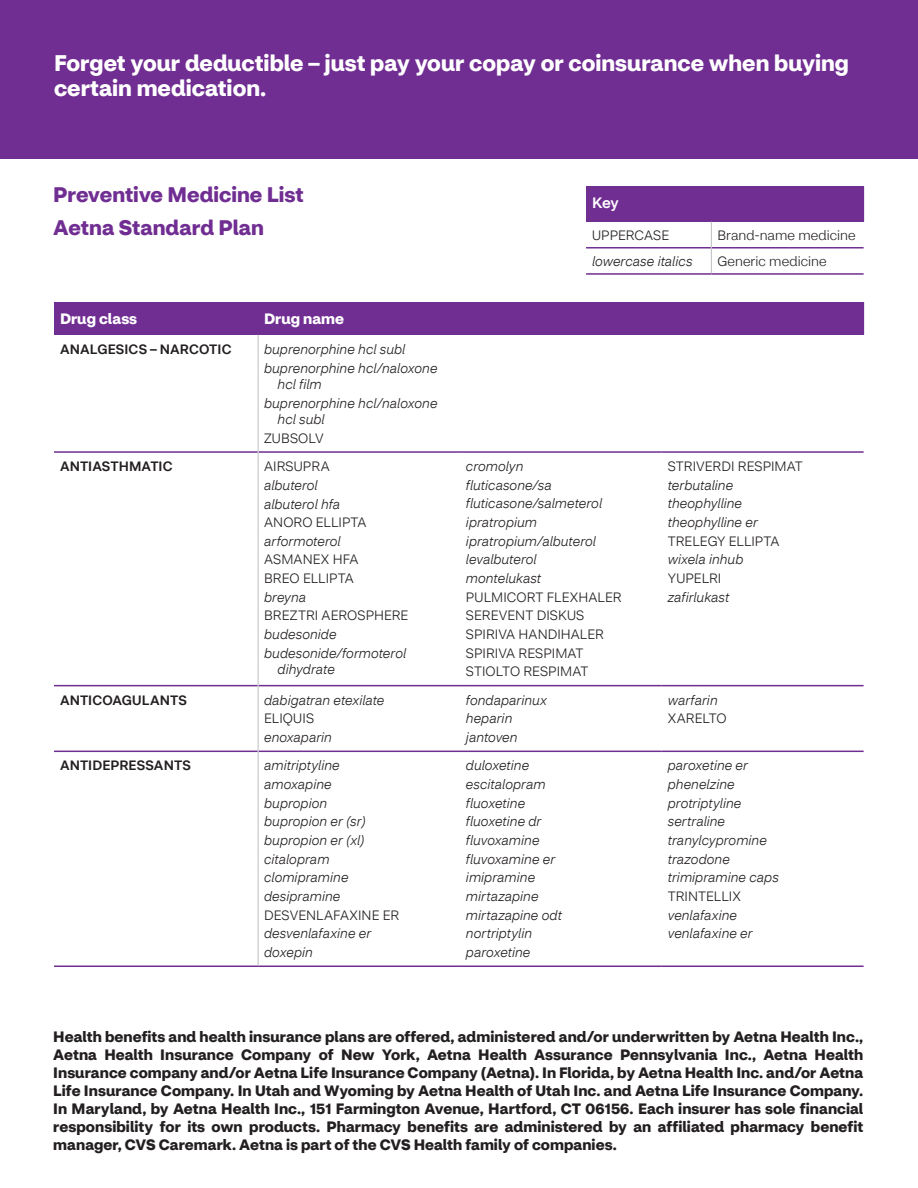
<style>
.page{position:relative;width:918px;height:1188px;background:#fff}
.page>*{position:absolute;margin:0;border:0;box-sizing:border-box;transform-origin:0 0}
.t1{font:700 22.5px/25.5px "CVS Health Sans";color:#fff}
.t2{font:700 21px/33px "CVS Health Sans";color:#702d92}
.t3{font:700 15px/18px "CVS Health Sans";letter-spacing:.005em;color:#231f20;text-align:justify}
.t4{font:700 15px "CVS Health Sans";color:#fff}
.t5{font:500 15px "CVS Health Sans";color:#fff}
.t6{font:italic 300 13.5px/18.6px "CVS Health Sans";letter-spacing:.005em;color:#231f20}
.t7{font:300 13.5px/18.6px "CVS Health Sans";letter-spacing:.005em;color:#231f20}
.t8{font:500 13.5px "CVS Health Sans";letter-spacing:.005em;color:#231f20}
</style>
<div class="page">
<div style="left:0;top:0;width:918px;height:158px;background:#702d92"></div>
<div style="left:586px;top:186px;width:278px;height:36px;background:#702d92"></div>
<hr style="left:586px;top:247px;width:125px;height:2px;background:#702d92">
<hr style="left:586px;top:273px;width:125px;height:2px;background:#702d92">
<hr style="left:712px;top:247px;width:152px;height:2px;background:#702d92">
<hr style="left:711px;top:273px;width:153px;height:2px;background:#702d92">
<svg style="left:711px;top:222px;width:1px;height:51px"></svg>
<div style="left:54px;top:302px;width:204px;height:33px;background:#702d92"></div>
<div style="left:258px;top:302px;width:606px;height:33px;background:#702d92"></div>
<hr style="left:54px;top:451px;width:204px;height:2px;background:#702d92">
<hr style="left:54px;top:685px;width:204px;height:1px;background:#702d92">
<hr style="left:54px;top:751px;width:204px;height:1px;background:#702d92">
<hr style="left:54px;top:966px;width:204px;height:1px;background:#702d92">
<hr style="left:258px;top:451px;width:202px;height:2px;background:#702d92">
<hr style="left:460px;top:451px;width:202px;height:2px;background:#702d92">
<hr style="left:662px;top:451px;width:202px;height:2px;background:#702d92">
<hr style="left:258px;top:685px;width:202px;height:1px;background:#702d92">
<hr style="left:460px;top:685px;width:202px;height:1px;background:#702d92">
<hr style="left:662px;top:685px;width:202px;height:1px;background:#702d92">
<hr style="left:258px;top:751px;width:202px;height:1px;background:#702d92">
<hr style="left:460px;top:751px;width:202px;height:1px;background:#702d92">
<hr style="left:662px;top:751px;width:202px;height:1px;background:#702d92">
<hr style="left:258px;top:966px;width:202px;height:1px;background:#702d92">
<hr style="left:460px;top:966px;width:202px;height:1px;background:#702d92">
<hr style="left:662px;top:966px;width:202px;height:1px;background:#702d92">
<hr style="left:258px;top:335px;width:1px;height:117px;background:#bcbdc0">
<hr style="left:258px;top:452px;width:1px;height:234px;background:#bcbdc0">
<hr style="left:258px;top:686px;width:1px;height:65px;background:#bcbdc0">
<hr style="left:258px;top:751px;width:1px;height:215px;background:#bcbdc0">
<h1 class="t1" style="left:54px;top:50px;width:796px">Forget your deductible – just pay your copay or coinsurance when buying certain medication.</h1>
<h2 class="t2" style="left:53px;top:178px;width:252px">Preventive Medicine List<br>Aetna Standard Plan</h2>
<p class="t5" style="left:592px;top:194px;width:28px">Key</p>
<p class="t7" style="left:592px;top:226px;width:79px">UPPERCASE</p>
<p class="t7" style="left:717px;top:226px;width:140px">Brand-name medicine</p>
<p class="t6" style="left:592px;top:252px;width:102px">lowercase italics</p>
<p class="t7" style="left:717px;top:252px;width:111px">Generic medicine</p>
<p class="t4" style="left:60px;top:309px;width:79px">Drug class</p>
<p class="t4" style="left:264px;top:309px;width:81px">Drug name</p>
<p class="t8" style="left:60px;top:341px;width:173px">ANALGESICS – NARCOTIC</p>
<p class="t6" style="left:264px;top:340px;width:175px">buprenorphine hcl subl buprenorphine hcl/naloxone</p>
<p class="t6" style="left:264px;top:375px;width:175px;text-indent:14px">hcl film<br>buprenorphine hcl/naloxone</p>
<p class="t6" style="left:278px;top:410px;width:49px">hcl subl</p>
<p class="t7" style="left:264px;top:429px;width:61px">ZUBSOLV</p>
<p class="t8" style="left:60px;top:458px;width:114px">ANTIASTHMATIC</p>
<p class="t7" style="left:264px;top:457px;width:67px">AIRSUPRA</p>
<p class="t6" style="left:264px;top:476px;width:78px">albuterol albuterol hfa</p>
<p class="t7" style="left:264px;top:513px;width:104px">ANORO ELLIPTA</p>
<p class="t6" style="left:264px;top:532px;width:78px">arformoterol</p>
<p class="t7" style="left:264px;top:551px;width:96px">ASMANEX HFA<br>BREO ELLIPTA</p>
<p class="t6" style="left:264px;top:588px;width:44px">breyna</p>
<p class="t7" style="left:264px;top:606px;width:146px">BREZTRI AEROSPHERE</p>
<p class="t6" style="left:264px;top:625px;width:144px">budesonide budesonide/formoterol</p>
<p class="t6" style="left:278px;top:660px;width:59px">dihydrate</p>
<p class="t8" style="left:60px;top:692px;width:128px">ANTICOAGULANTS</p>
<p class="t6" style="left:264px;top:691px;width:122px">dabigatran etexilate</p>
<p class="t7" style="left:264px;top:709px;width:51px">ELIQUIS</p>
<p class="t6" style="left:264px;top:728px;width:69px">enoxaparin</p>
<p class="t8" style="left:60px;top:757px;width:132px">ANTIDEPRESSANTS</p>
<p class="t6" style="left:264px;top:756px;width:103px">amitriptyline amoxapine bupropion bupropion er (sr) bupropion er (xl) citalopram clomipramine desipramine</p>
<p class="t7" style="left:264px;top:906px;width:137px">DESVENLAFAXINE ER</p>
<p class="t6" style="left:264px;top:924px;width:109px">desvenlafaxine er doxepin</p>
<p class="t6" style="left:466px;top:457px;width:138px">cromolyn fluticasone/sa fluticasone/salmeterol ipratropium ipratropium/albuterol levalbuterol montelukast</p>
<p class="t7" style="left:466px;top:588px;width:157px">PULMICORT FLEXHALER<br>SEREVENT DISKUS<br>SPIRIVA HANDIHALER<br>SPIRIVA RESPIMAT<br>STIOLTO RESPIMAT</p>
<p class="t7" style="left:668px;top:457px;width:137px">STRIVERDI RESPIMAT</p>
<p class="t6" style="left:668px;top:476px;width:92px">terbutaline theophylline theophylline er</p>
<p class="t7" style="left:668px;top:532px;width:113px">TRELEGY ELLIPTA</p>
<p class="t6" style="left:668px;top:550px;width:77px">wixela inhub</p>
<p class="t7" style="left:668px;top:569px;width:55px">YUPELRI</p>
<p class="t6" style="left:668px;top:588px;width:63px">zafirlukast</p>
<p class="t6" style="left:466px;top:691px;width:83px">fondaparinux heparin jantoven</p>
<p class="t6" style="left:668px;top:691px;width:51px">warfarin</p>
<p class="t7" style="left:668px;top:709px;width:60px">XARELTO</p>
<p class="t6" style="left:466px;top:756px;width:97px">duloxetine escitalopram fluoxetine fluoxetine dr fluvoxamine fluvoxamine er imipramine mirtazapine mirtazapine odt nortriptylin paroxetine</p>
<p class="t6" style="left:668px;top:756px;width:113px">paroxetine er phenelzine protriptyline sertraline tranylcypromine trazodone trimipramine caps</p>
<p class="t7" style="left:668px;top:887px;width:75px">TRINTELLIX</p>
<p class="t6" style="left:668px;top:906px;width:86px">venlafaxine venlafaxine er</p>
<p class="t3" style="left:53px;top:1028px;width:812px">Health benefits and health insurance plans are offered, administered and/or underwritten by Aetna Health Inc., Aetna Health Insurance Company of New York, Aetna Health Assurance Pennsylvania Inc., Aetna Health Insurance company and/or Aetna Life Insurance Company (Aetna). In Florida, by Aetna Health Inc. and/or Aetna Life Insurance Company. In Utah and Wyoming by Aetna Health of Utah Inc. and Aetna Life Insurance Company.<br>In Maryland, by Aetna Health Inc., 151 Farmington Avenue, Hartford, CT 06156. Each insurer has sole financial responsibility for its own products. Pharmacy benefits are administered by an affiliated pharmacy benefit manager, CVS Caremark. Aetna is part of the CVS Health family of companies.</p>
</div>
